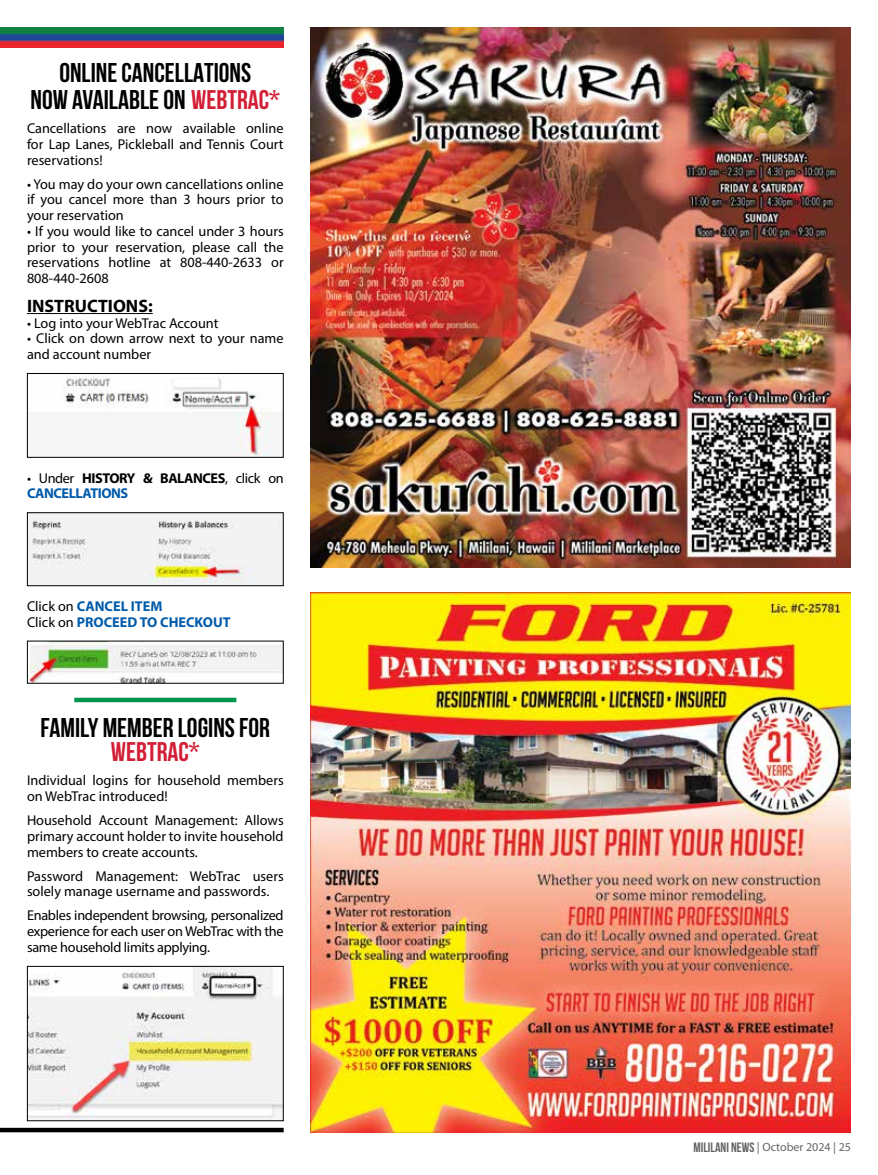
<style>
.page{position:relative;width:878px;height:1175px;background:#fff}
.page>*{position:absolute;margin:0;border:0;box-sizing:border-box;transform-origin:0 0}
.t1{font:700 27px/27px "Bebas Neue";color:#000;text-align:center}
.t2{font:27px "Bebas Neue";color:#d31f36}
.t3{font:700 18px "Myriad Pro";color:#000}
.t4{font:14.25px/15.8px "Myriad Pro";color:#000;text-align:justify}
.t5{font:700 14.25px/15.8px "Myriad Pro";letter-spacing:-.03em;color:#000}
.t6{font:700 14.25px/15.8px "Myriad Pro";color:#005baa}
.t7{font:12px "Myriad Pro";color:#636466}
.s1{font-weight:400;color:#d31f36}
.s2{font-weight:400}
.s3{color:#005baa}
.s4{font-weight:400;color:#000}
.s5{font-family:"Bebas Neue";font-weight:700;font-size:13.5px}
</style>
<div class="page">
<img style="left:0;top:27px;width:284px;height:20px">
<div style="left:0;top:1127px;width:284px;height:5px;background:#000"></div>
<img style="left:310px;top:27px;width:540px;height:540px">
<img style="left:310px;top:592px;width:540px;height:540px">
<hr style="left:27px;top:313px;width:126px;height:1px;background:#000">
<img style="left:29px;top:375px;width:253px;height:81px">
<div style="left:27px;top:373px;width:257px;height:85px;border:1px solid #000"></div>
<img style="left:29px;top:514px;width:253px;height:70px">
<div style="left:27px;top:512px;width:257px;height:74px;border:1px solid #000"></div>
<img style="left:29px;top:642px;width:253px;height:39px">
<img style="left:29px;top:968px;width:253px;height:151px">
<div style="left:27px;top:966px;width:257px;height:155px;border:1px solid #000"></div>
<div style="left:74px;top:697px;width:162px;height:5px;background:#00964e"></div>
<h1 class="t1" style="left:31px;top:59px;width:251px">ONLINE CANCELLATIONS<br>NOW AVAILABLE ON <span class="s1">WEBTRAC*</span></h1>
<p class="t4" style="left:27px;top:120px;width:258px">Cancellations are now available online for Lap Lanes, Pickleball and Tennis Court reservations!</p>
<p class="t4" style="left:27px;top:176px;width:258px">• You may do your own cancellations online if you cancel more than 3 hours prior to your reservation</p>
<p class="t4" style="left:27px;top:223px;width:258px">• If you would like to cancel under 3 hours prior to your reservation, please call the reservations hotline at 808-440-2633 or 808-440-2608</p>
<p class="t3" style="left:27px;top:294px;width:127px">INSTRUCTIONS:</p>
<p class="t4" style="left:27px;top:314px;width:193px">• Log into your WebTrac Account</p>
<p class="t4" style="left:27px;top:330px;width:258px">• Click on down arrow next to your name and account number</p>
<p class="t5" style="left:27px;top:469px;width:258px"><span class="s2">• Under</span> HISTORY &amp; BALANCES<span class="s2">, click on<br></span><span class="s3">CANCELLATIONS</span></p>
<p class="t6" style="left:27px;top:597px;width:205px"><span class="s4">Click on</span> CANCEL ITEM<br><span class="s4">Click on</span> PROCEED TO CHECKOUT</p>
<h1 class="t1" style="left:41px;top:713px;width:231px">FAMILY MEMBER LOGINS FOR</h1>
<h1 class="t2" style="left:111px;top:736px;width:90px">WEBTRAC*</h1>
<p class="t4" style="left:27px;top:772px;width:258px">Individual logins for household members on WebTrac introduced!</p>
<p class="t4" style="left:27px;top:812px;width:258px">Household Account Management: Allows primary account holder to invite household members to create accounts.</p>
<p class="t4" style="left:27px;top:867px;width:258px">Password Management: WebTrac users solely manage username and passwords.</p>
<p class="t4" style="left:27px;top:907px;width:258px">Enables independent browsing, personalized experience for each user on WebTrac with the same household limits applying.</p>
<p class="t7" style="left:693px;top:1139px;width:159px"><span class="s5">MILILANI NEWS</span> | October 2024 | 25</p>
</div>
